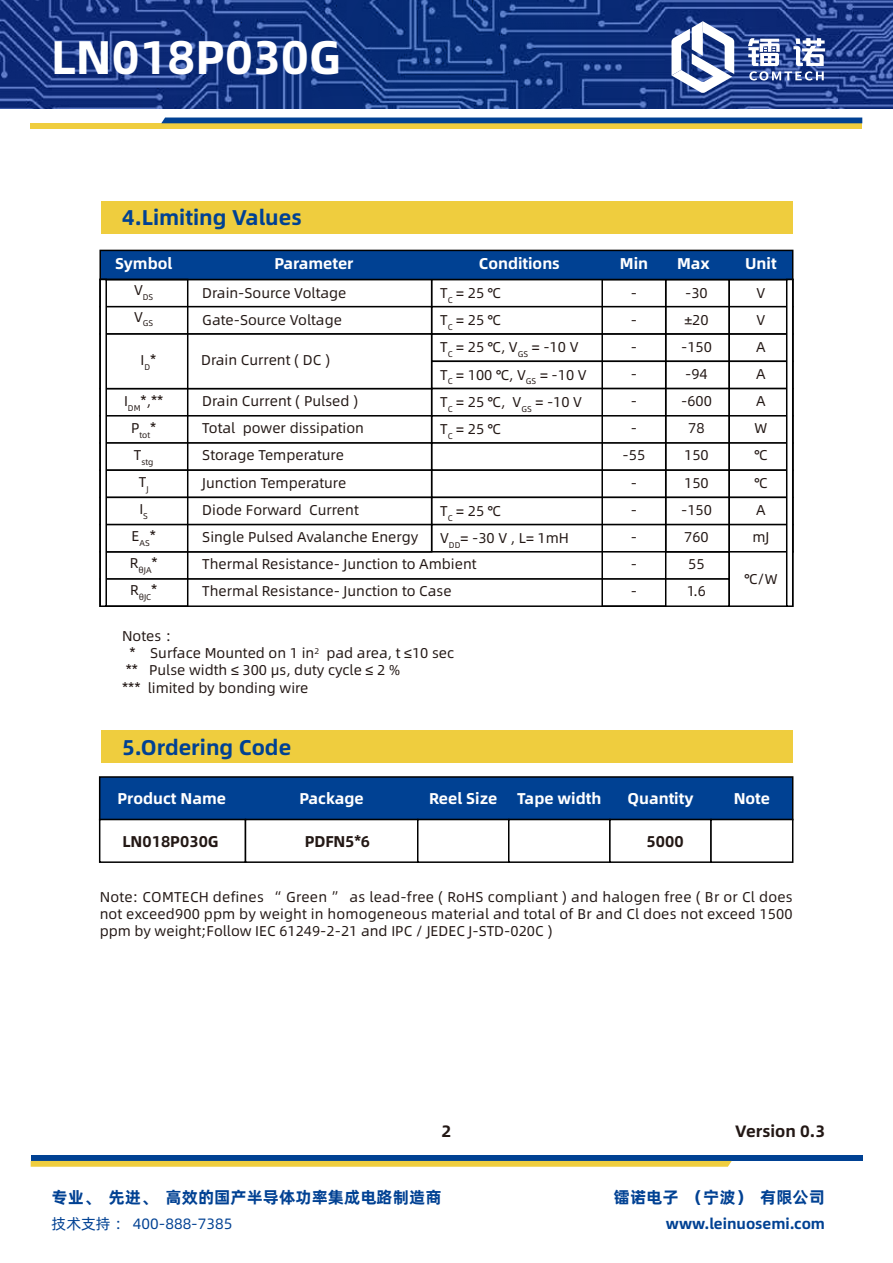
<style>
.page{position:relative;width:893px;height:1263px;background:#fff}
.page>*{position:absolute;margin:0;border:0;box-sizing:border-box;transform-origin:0 0}
.t1{font:47.25px "Alibaba Pu Hui Ti B";color:#fff}
.t2{font:21.3px "Alibaba Pu Hui Ti B";color:#004193}
.t3{font:16.5px "Alibaba Pu Hui Ti B";color:#004193}
.t4{font:16.5px "Alibaba Pu Hui Ti B";color:#231815}
.t5{font:15.6px "Alibaba Pu Hui Ti B";color:#fff}
.t6{font:15.6px "Alibaba Pu Hui Ti B";color:#231815}
.t7{font:15px "Alibaba Pu Hui Ti B";color:#004193}
.t8{font:15px "Alibaba Pu Hui Ti R";color:#004193}
.t9{font:14.25px/27px "Alibaba Pu Hui Ti R";color:#231815}
.t10{font:8.25px "Alibaba Pu Hui Ti R";color:#231815}
</style>
<div class="page">
<div style="left:101px;top:201px;width:691px;height:32px;background:#efcd3e"></div>
<div style="left:431px;top:306px;width:362px;height:29px;background:#fff;border:2px solid #000"></div>
<div style="left:431px;top:333px;width:362px;height:29px;background:#fff;border:2px solid #000"></div>
<div style="left:431px;top:361px;width:362px;height:28px;background:#fff;border:2px solid #000"></div>
<div style="left:431px;top:388px;width:362px;height:29px;background:#fff;border:2px solid #000"></div>
<div style="left:431px;top:415px;width:362px;height:29px;background:#fff;border:2px solid #000"></div>
<div style="left:431px;top:442px;width:362px;height:29px;background:#fff;border:2px solid #000"></div>
<div style="left:431px;top:469px;width:362px;height:29px;background:#fff;border:2px solid #000"></div>
<div style="left:431px;top:497px;width:362px;height:28px;background:#fff;border:2px solid #000"></div>
<div style="left:431px;top:524px;width:362px;height:28px;background:#fff;border:2px solid #000"></div>
<div style="left:99px;top:551px;width:631px;height:29px;background:#fff;border:2px solid #000"></div>
<div style="left:99px;top:578px;width:631px;height:29px;background:#fff;border:2px solid #000"></div>
<div style="left:665px;top:279px;width:65px;height:273px;border:2px solid #000"></div>
<div style="left:601px;top:279px;width:65px;height:328px;border:2px solid #000"></div>
<div style="left:728px;top:551px;width:65px;height:56px;background:#fff;border:2px solid #000"></div>
<div style="left:99px;top:306px;width:333px;height:29px;background:#fff;border:2px solid #000"></div>
<div style="left:99px;top:388px;width:333px;height:29px;background:#fff"></div>
<div style="left:99px;top:415px;width:333px;height:29px;background:#fff;border:2px solid #000"></div>
<div style="left:99px;top:333px;width:333px;height:56px;background:#fff;border:2px solid #000"></div>
<div style="left:99px;top:442px;width:333px;height:29px;background:#fff;border:2px solid #000"></div>
<div style="left:99px;top:469px;width:333px;height:29px;background:#fff;border:2px solid #000"></div>
<div style="left:99px;top:497px;width:333px;height:28px;background:#fff;border:2px solid #000"></div>
<div style="left:99px;top:524px;width:333px;height:28px;background:#fff;border:2px solid #000"></div>
<div style="left:99px;top:250px;width:694px;height:30px;background:#004193;border:2px solid #000"></div>
<div style="left:99px;top:279px;width:89px;height:328px;border:2px solid #000"></div>
<svg style="left:99px;top:279px;width:8px;height:328px"></svg>
<svg style="left:786px;top:279px;width:7px;height:328px"></svg>
<div style="left:31px;top:1155px;width:831px;height:6px;background:#004193"></div>
<svg style="left:31px;top:1161px;width:701px;height:6px"></svg>
<div style="left:99px;top:776px;width:694px;height:44px;background:#004193;border:2px solid #000"></div>
<div style="left:99px;top:819px;width:147px;height:44px;background:#fff;border:2px solid #000"></div>
<div style="left:245px;top:819px;width:173px;height:44px;background:#fff;border:2px solid #000"></div>
<div style="left:417px;top:819px;width:92px;height:44px;background:#fff;border:2px solid #000"></div>
<div style="left:101px;top:730px;width:691px;height:33px;background:#efcd3e"></div>
<div style="left:508px;top:819px;width:103px;height:44px;background:#fff;border:2px solid #000"></div>
<div style="left:609px;top:819px;width:103px;height:44px;background:#fff;border:2px solid #000"></div>
<div style="left:710px;top:819px;width:83px;height:44px;background:#fff;border:2px solid #000"></div>
<svg style="left:0;top:0;width:893px;height:108px"></svg>
<div style="left:31px;top:123px;width:831px;height:6px;background:#efcd3e"></div>
<div style="left:161px;top:118px;width:701px;height:5px;background:#004193"></div>
<svg style="left:671px;top:21px;width:63px;height:72px"></svg>
<svg style="left:748px;top:38px;width:77px;height:43px"></svg>
<h1 class="t1" style="left:51px;top:20px;width:292px">LN018P030G</h1>
<h2 class="t2" style="left:122px;top:200px;width:181px">4.Limiting Values</h2>
<p class="t5" style="left:115px;top:251px;width:59px">Symbol</p>
<p class="t5" style="left:274px;top:251px;width:81px">Parameter</p>
<p class="t5" style="left:479px;top:251px;width:83px">Conditions</p>
<p class="t5" style="left:620px;top:251px;width:30px">Min</p>
<p class="t5" style="left:677px;top:251px;width:34px">Max</p>
<p class="t5" style="left:745px;top:251px;width:33px">Unit</p>
<p class="t10" style="left:134px;top:291px;width:21px"><sup>V</sup>DS</p>
<p class="t10" style="left:134px;top:317px;width:21px"><sup>V</sup>GS</p>
<p class="t9" style="left:202px;top:279px;width:146px">Drain-Source Voltage<br>Gate-Source Voltage</p>
<p class="t9" style="left:623px;top:279px;width:24px;text-align:center">-<br>-<br>-<br>-<br>-<br>- -55 -<br>-<br>-<br>-<br>-</p>
<p class="t9" style="left:681px;top:279px;width:32px;text-align:center">-30 ±20 -150 -94 -600<br>78<br>150<br>150 -150<br>760<br>55<br>1.6</p>
<p class="t9" style="left:752px;top:279px;width:18px">V<br>V<br>A<br>A<br>A<br>W ℃ ℃<br>A mJ</p>
<p class="t9" style="left:440px;top:278px;width:148px">T<sub>C</sub> = 25 ℃<br>T<sub>C</sub> = 25 ℃<br>T<sub>C</sub> = 25 ℃, V<sub>GS</sub> = -10 V<br>T<sub>C</sub> = 100 ℃, V<sub>GS</sub> = -10 V<br>T<sub>C</sub> = 25 ℃, V<sub>GS</sub> = -10 V<br>T<sub>C</sub> = 25 ℃</p>
<p class="t9" style="left:141px;top:346px;width:17px">I<sub>D</sub>*</p>
<p class="t9" style="left:201px;top:346px;width:131px">Drain Current ( DC )</p>
<p class="t9" style="left:124px;top:386px;width:41px">I<sub>DM</sub>*,**</p>
<p class="t10" style="left:131px;top:429px;width:27px"><sup>P</sup>tot<sup>*</sup></p>
<p class="t10" style="left:134px;top:456px;width:21px"><sup>T</sup>stg</p>
<p class="t9" style="left:132px;top:468px;width:26px;text-align:center">T<sub>J<br></sub>I<sub>S<br></sub>E<sub>AS</sub>*</p>
<p class="t10" style="left:130px;top:564px;width:29px"><sup>R</sup>θJA<sup>*</sup></p>
<p class="t10" style="left:130px;top:591px;width:29px"><sup>R</sup>θJC<sup>*</sup></p>
<p class="t9" style="left:202px;top:387px;width:276px">Drain Current ( Pulsed )<br>Total power dissipation<br>Storage Temperature<br>Junction Temperature<br>Diode Forward Current<br>Single Pulsed Avalanche Energy<br>Thermal Resistance- Junction to Ambient<br>Thermal Resistance- Junction to Case</p>
<p class="t9" style="left:440px;top:496px;width:130px">T<sub>C</sub> = 25 ℃<br>V<sub>DD</sub>= -30 V , L= 1mH</p>
<p class="t9" style="left:744px;top:564px;width:35px">℃/W</p>
<p class="t9" style="left:122px;top:622px;width:58px">Notes ：</p>
<p class="t9" style="left:129px;top:639px;width:326px">* Surface Mounted on 1 in<sup>2</sup> pad area, t ≤10 sec</p>
<p class="t9" style="left:126px;top:656px;width:276px">** Pulse width ≤ 300 μs, duty cycle ≤ 2 %</p>
<p class="t9" style="left:122px;top:673px;width:188px">*** limited by bonding wire</p>
<h2 class="t2" style="left:122px;top:731px;width:171px">5.Ordering Code</h2>
<p class="t5" style="left:117px;top:786px;width:110px">Product Name</p>
<p class="t6" style="left:122px;top:829px;width:98px">LN018P030G</p>
<p class="t5" style="left:300px;top:786px;width:66px">Package</p>
<p class="t6" style="left:305px;top:829px;width:67px">PDFN5*6</p>
<p class="t5" style="left:429px;top:786px;width:70px">Reel Size</p>
<p class="t5" style="left:517px;top:786px;width:86px">Tape width</p>
<p class="t5" style="left:627px;top:786px;width:68px">Quantity</p>
<p class="t5" style="left:734px;top:786px;width:38px">Note</p>
<p class="t6" style="left:647px;top:829px;width:38px">5000</p>
<p class="t9" style="left:100px;top:888px;width:695px;line-height:17.1px;text-align:justify">Note: COMTECH defines “ Green ” as lead-free ( RoHS compliant ) and halogen free ( Br or Cl does not exceed900 ppm by weight in homogeneous material and total of Br and Cl does not exceed 1500 ppm by weight;Follow IEC 61249-2-21 and IPC / JEDEC J-STD-020C )</p>
<p class="t4" style="left:442px;top:1118px;width:11px">2</p>
<p class="t4" style="left:735px;top:1118px;width:91px">Version 0.3</p>
<p class="t3" style="left:52px;top:1184px;width:391px">专业、先进、高效的国产半导体功率集成电路制造商</p>
<p class="t3" style="left:614px;top:1184px;width:213px">镭诺电子（宁波）有限公司</p>
<p class="t8" style="left:52px;top:1213px;width:182px">技术支持： 400-888-7385</p>
<p class="t7" style="left:666px;top:1212px;width:161px">www.leinuosemi.com</p>
</div>
